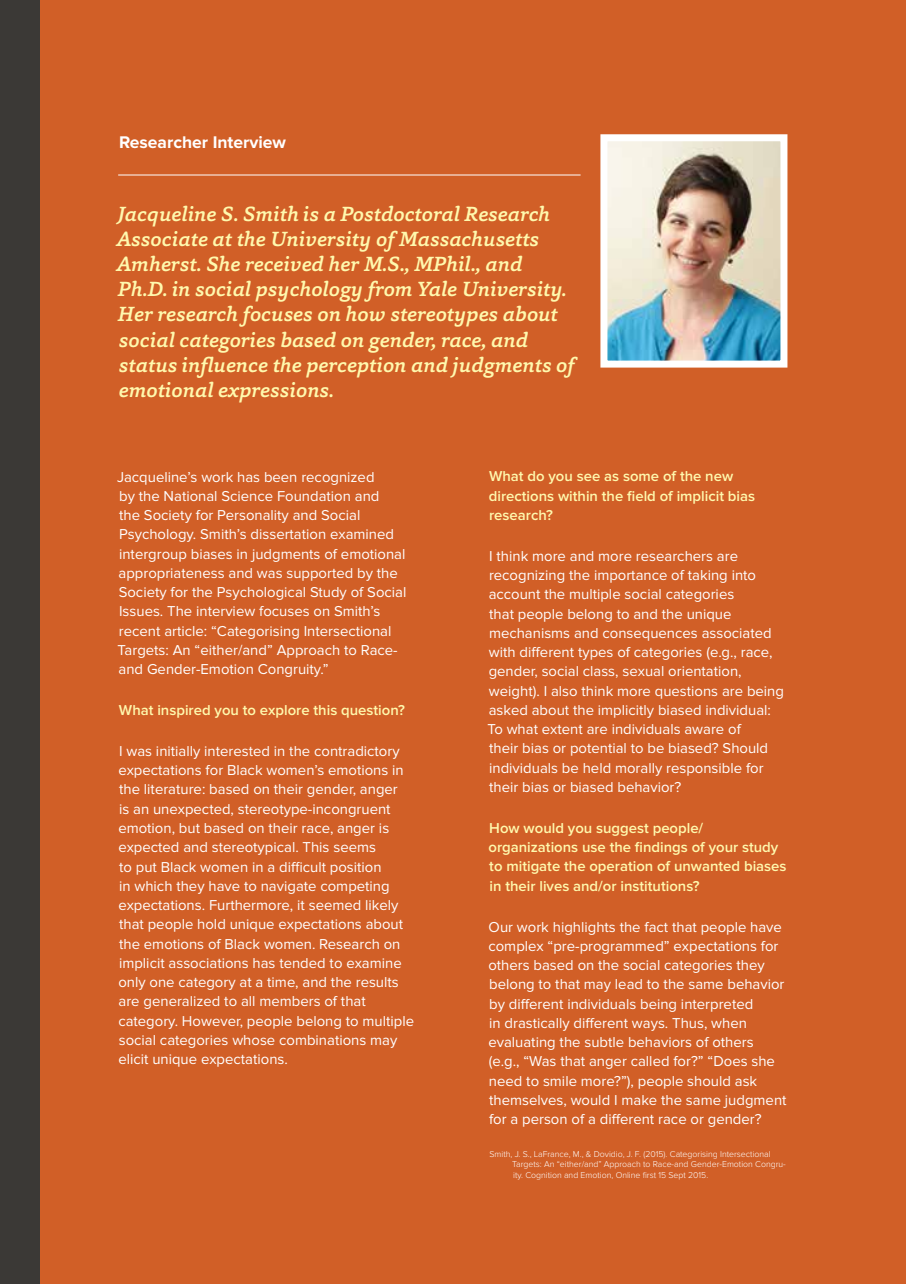
<style>
.page{position:relative;width:906px;height:1284px;background:#d15f27}
.page>*{position:absolute;margin:0;border:0;box-sizing:border-box;transform-origin:0 0}
.t1{font:italic 500 21px/25.2px "Capita";color:#fff9ae}
.t2{font:700 17.5px "Proxima Nova";color:#fff}
.t3{font:14.88px/19.2px "Proxima Nova";color:#fff}
.t4{font:600 14.88px/19.2px "Proxima Nova";color:#fff9ae}
.t5{font:300 8.75px/10.5px "Proxima Nova";color:#fff}
</style>
<div class="page">
<div style="left:0;top:0;width:39px;height:1284px;background:#3b3936"></div>
<hr style="left:118px;top:175px;width:462px;height:1px;background:#fff">
<img style="left:608px;top:142px;width:171px;height:217px">
<div style="left:600px;top:134px;width:187px;height:233px;border:7px solid #fff"></div>
<p class="t2" style="left:119px;top:132px;width:168px">Researcher Interview</p>
<p class="t1" style="left:116px;top:200px;width:460px">Jacqueline S. Smith is a Postdoctoral Research Associate at the University of Massachusetts Amherst. She received her M.S., MPhil., and Ph.D. in social psychology from Yale University.<br>Her research focuses on how stereotypes about social categories based on gender, race, and status influence the perception and judgments of emotional expressions.</p>
<p class="t3" style="left:117px;top:467px;width:291px">Jacqueline’s work has been recognized<br>by the National Science Foundation and<br>the Society for Personality and Social Psychology. Smith’s dissertation examined intergroup biases in judgments of emotional appropriateness and was supported by the Society for the Psychological Study of Social Issues. The interview focuses on Smith’s recent article: “Categorising Intersectional Targets: An “either/and” Approach to Race&shy;and Gender-Emotion Congruity.”</p>
<p class="t4" style="left:119px;top:701px;width:288px">What inspired you to explore this question?</p>
<p class="t3" style="left:118px;top:741px;width:297px">I was initially interested in the contradictory expectations for Black women’s emotions in the literature: based on their gender, anger<br>is an unexpected, stereotype-incongruent emotion, but based on their race, anger is expected and stereotypical. This seems<br>to put Black women in a difficult position<br>in which they have to navigate competing expectations. Furthermore, it seemed likely that people hold unique expectations about the emotions of Black women. Research on implicit associations has tended to examine only one category at a time, and the results are generalized to all members of that category. However, people belong to multiple social categories whose combinations may elicit unique expectations.</p>
<p class="t4" style="left:489px;top:467px;width:268px">What do you see as some of the new directions within the field of implicit bias research?</p>
<p class="t3" style="left:487px;top:546px;width:298px">I think more and more researchers are recognizing the importance of taking into account the multiple social categories<br>that people belong to and the unique mechanisms and consequences associated with different types of categories (e.g., race, gender, social class, sexual orientation, weight). I also think more questions are being asked about the implicitly biased individual:<br>To what extent are individuals aware of<br>their bias or potential to be biased? Should individuals be held morally responsible for their bias or biased behavior?</p>
<p class="t4" style="left:488px;top:818px;width:299px">How would you suggest people/ organizations use the findings of your study to mitigate the operation of unwanted biases in their lives and/or institutions?</p>
<p class="t3" style="left:488px;top:917px;width:300px">Our work highlights the fact that people have complex “pre-programmed” expectations for others based on the social categories they belong to that may lead to the same behavior by different individuals being interpreted<br>in drastically different ways. Thus, when evaluating the subtle behaviors of others (e.g., “Was that anger called for?” “Does she need to smile more?”), people should ask themselves, would I make the same judgment for a person of a different race or gender?</p>
<p class="t5" style="left:512px;top:1148px;width:275px;text-indent:-23px">Smith, J. S., LaFrance, M., &amp; Dovidio, J. F. (2015). Categorising Intersectional<br>Targets: An “either/and” Approach to Race-and Gender-Emotion Congru&shy;ity. Cognition and Emotion, Online first 15 Sept 2015.</p>
</div>
